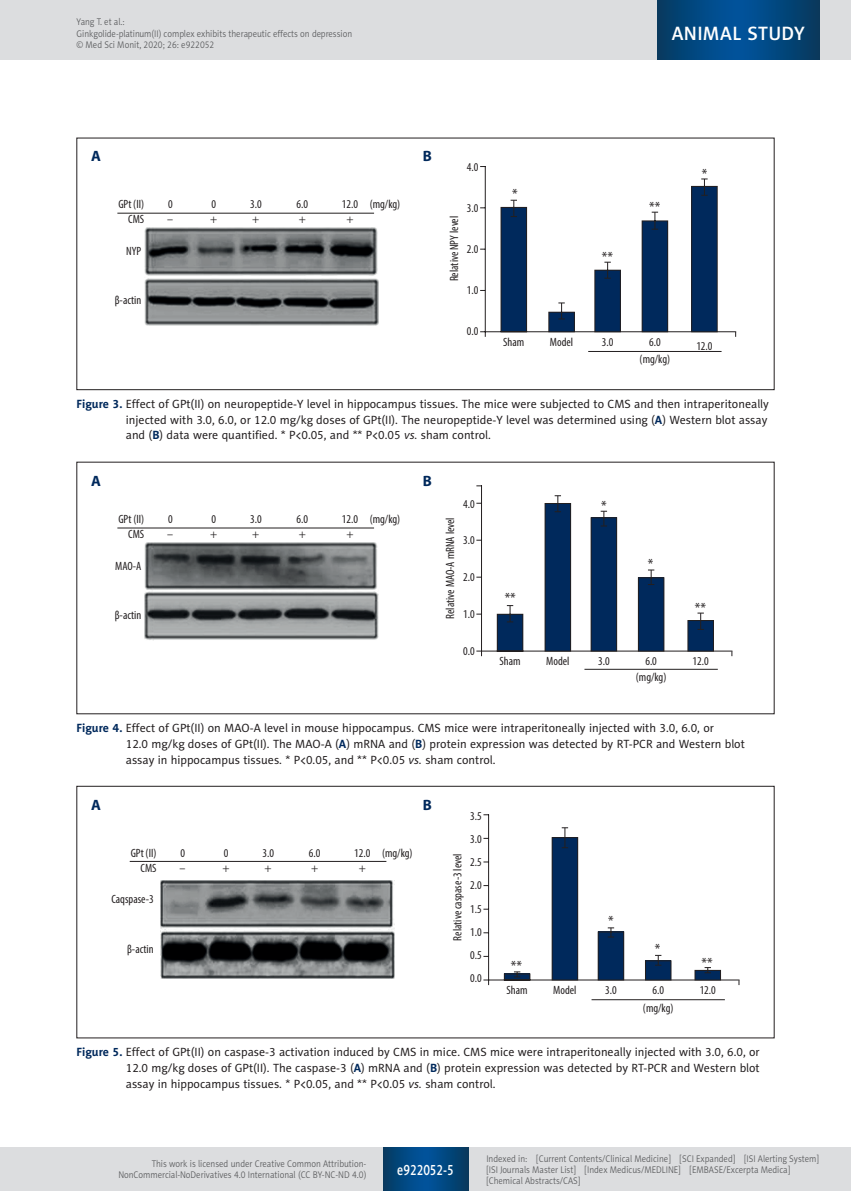
<style>
.page{position:relative;width:851px;height:1191px;background:#fff}
.page>*{position:absolute;margin:0;border:0;box-sizing:border-box;transform-origin:0 0}
.t1{font:19.5px "Naomi Sans EFN Medium";letter-spacing:.015em;color:#fff}
.t2{font:condensed 15px "Myriad Pro";color:#231f20}
.t3{font:15px "Naomi Sans EFN Medium";color:#fff;scale:.8 1}
.t4{font:700 15px "Myriad Pro";color:#00295c}
.MSM_Rycina_tytul{font:12px/15.8px "Naomi Sans EFN";color:#231f20;text-align:justify}
.t5{font:condensed 12px/15px "Myriad Pro";color:#231f20}
.t6{font:9.75px/11.2px "Naomi Sans EFN Light";color:#57585a;scale:.9 1}
.s1{font-weight:700;color:#00295c}
.s2{font-style:italic}
</style>
<div class="page">
<img style="left:145px;top:228px;width:233px;height:97px">
<svg style="left:480px;top:166px;width:256px;height:186px"></svg>
<svg style="left:548px;top:302px;width:27px;height:30px"></svg>
<svg style="left:594px;top:261px;width:27px;height:71px;background:#23436a"></svg>
<svg style="left:641px;top:211px;width:27px;height:121px;background:#1b3c66"></svg>
<svg style="left:690px;top:178px;width:27px;height:154px;background:#173a65"></svg>
<hr style="left:117px;top:213px;width:257px;height:1px;background:#231f20">
<div style="left:77px;top:138px;width:697px;height:252px;border:1px solid #231f20"></div>
<img style="left:144px;top:542px;width:234px;height:98px">
<svg style="left:476px;top:485px;width:256px;height:185px"></svg>
<svg style="left:544px;top:495px;width:27px;height:157px;background:#143662"></svg>
<svg style="left:590px;top:510px;width:27px;height:142px;background:#143661"></svg>
<svg style="left:637px;top:569px;width:27px;height:83px;background:#22426a"></svg>
<svg style="left:687px;top:612px;width:27px;height:40px"></svg>
<hr style="left:117px;top:527px;width:257px;height:1px;background:#231f20">
<img style="left:160px;top:880px;width:234px;height:98px">
<svg style="left:483px;top:814px;width:256px;height:186px"></svg>
<svg style="left:514px;top:971px;width:6px;height:6px"></svg>
<svg style="left:551px;top:827px;width:27px;height:153px;background:#183a64"></svg>
<svg style="left:597px;top:927px;width:27px;height:53px"></svg>
<svg style="left:644px;top:954px;width:27px;height:26px"></svg>
<svg style="left:694px;top:966px;width:27px;height:14px"></svg>
<hr style="left:130px;top:861px;width:256px;height:1px;background:#231f20">
<div style="left:77px;top:786px;width:697px;height:252px;border:1px solid #231f20"></div>
<div style="left:0;top:1148px;width:850px;height:43px;background:#dcdddf"></div>
<svg style="left:383px;top:1147px;width:85px;height:43px;background:#02477e"></svg>
<div style="left:0;top:0;width:850px;height:60px;background:#dcdddf"></div>
<svg style="left:657px;top:0;width:162px;height:60px;background:#02477e"></svg>
<p class="t6" style="left:77px;top:16px;width:307px">Yang T. et al.:<br>Ginkgolide-platinum(II) complex exhibits therapeutic effects on depression © Med Sci Monit, 2020; 26: e922052</p>
<h1 class="t1" style="left:671px;top:22px;width:134px">ANIMAL STUDY</h1>
<p class="t4" style="left:91px;top:147px;width:11px">A</p>
<p class="t4" style="left:423px;top:147px;width:11px">B</p>
<p class="t5" style="left:118px;top:197px;width:27px;text-align:right">GPt (II)<br>CMS</p>
<p class="t5" style="left:167px;top:197px;width:7px">0 –</p>
<p class="t5" style="left:210px;top:197px;width:9px">0 +</p>
<p class="t5" style="left:250px;top:197px;width:13px">3.0 +</p>
<p class="t5" style="left:296px;top:197px;width:13px">6.0 +</p>
<p class="t5" style="left:342px;top:197px;width:18px;text-align:center">12.0 +</p>
<p class="t5" style="left:369px;top:197px;width:32px">(mg/kg)</p>
<p class="t5" style="left:126px;top:243px;width:17px">NYP</p>
<p class="t5" style="left:115px;top:293px;width:28px">β-actin</p>
<p class="t5" style="left:446px;top:281px;width:67px;rotate:-90deg">Relative NPY level</p>
<p class="t5" style="left:467px;top:160px;width:13px">4.0</p>
<p class="t5" style="left:467px;top:201px;width:13px">3.0</p>
<p class="t5" style="left:467px;top:241px;width:13px">2.0</p>
<p class="t5" style="left:467px;top:282px;width:13px">1.0</p>
<p class="t5" style="left:467px;top:323px;width:13px">0.0</p>
<p class="t2" style="left:512px;top:185px;width:7px">*</p>
<p class="t5" style="left:503px;top:334px;width:22px">Sham</p>
<p class="t2" style="left:601px;top:248px;width:13px">**</p>
<p class="t5" style="left:550px;top:334px;width:25px">Model</p>
<p class="t5" style="left:601px;top:334px;width:13px">3.0</p>
<p class="t2" style="left:649px;top:198px;width:13px">**</p>
<p class="t2" style="left:701px;top:165px;width:7px">*</p>
<p class="t5" style="left:639px;top:333px;width:32px;line-height:17.5px;text-align:center">6.0 (mg/kg)</p>
<p class="t5" style="left:696px;top:339px;width:18px">12.0</p>
<p class="MSM_Rycina_tytul" style="left:126px;top:396px;width:644px;text-indent:-49px"><span class="s1">Figure 3.</span> Effect of GPt(II) on neuropeptide-Y level in hippocampus tissues. The mice were subjected to CMS and then intraperitoneally injected with 3.0, 6.0, or 12.0 mg/kg doses of GPt(II). The neuropeptide-Y level was determined using (<span class="s1">A</span>) Western blot assay and (<span class="s1">B</span>) data were quantified. * P&lt;0.05, and ** P&lt;0.05 <span class="s2">vs.</span> sham control.</p>
<p class="t4" style="left:91px;top:471px;width:11px">A</p>
<p class="t4" style="left:423px;top:471px;width:11px">B</p>
<p class="t5" style="left:118px;top:511px;width:27px;text-align:right">GPt (II)<br>CMS</p>
<p class="t5" style="left:167px;top:511px;width:7px">0 –</p>
<p class="t5" style="left:210px;top:511px;width:9px">0 +</p>
<p class="t5" style="left:250px;top:511px;width:13px">3.0 +</p>
<p class="t5" style="left:296px;top:511px;width:13px">6.0 +</p>
<p class="t5" style="left:342px;top:511px;width:18px;text-align:center">12.0 +</p>
<p class="t5" style="left:369px;top:511px;width:32px">(mg/kg)</p>
<p class="t5" style="left:115px;top:558px;width:27px">MAO-A</p>
<p class="t5" style="left:115px;top:607px;width:28px">β-actin</p>
<p class="t5" style="left:442px;top:619px;width:103px;rotate:-90deg">Relative MAO-A mRNA level</p>
<p class="t5" style="left:463px;top:496px;width:13px">4.0</p>
<p class="t5" style="left:463px;top:533px;width:13px">3.0</p>
<p class="t5" style="left:463px;top:569px;width:13px">2.0</p>
<p class="t5" style="left:463px;top:606px;width:13px">1.0</p>
<p class="t5" style="left:463px;top:643px;width:13px">0.0</p>
<p class="t2" style="left:504px;top:589px;width:13px">**</p>
<p class="t5" style="left:499px;top:653px;width:22px">Sham</p>
<p class="t2" style="left:601px;top:497px;width:7px">*</p>
<p class="t5" style="left:546px;top:653px;width:25px">Model</p>
<p class="t5" style="left:598px;top:653px;width:13px">3.0</p>
<p class="t2" style="left:647px;top:554px;width:7px">*</p>
<p class="t2" style="left:694px;top:598px;width:13px">**</p>
<p class="t5" style="left:635px;top:653px;width:32px;line-height:16px;text-align:center">6.0 (mg/kg)</p>
<p class="t5" style="left:692px;top:653px;width:18px">12.0</p>
<p class="MSM_Rycina_tytul" style="left:126px;top:720px;width:620px;text-align:left;text-indent:-49px"><span class="s1">Figure 4.</span> Effect of GPt(II) on MAO-A level in mouse hippocampus. CMS mice were intraperitoneally injected with 3.0, 6.0, or<br>12.0 mg/kg doses of GPt(II). The MAO-A (<span class="s1">A</span>) mRNA and (<span class="s1">B</span>) protein expression was detected by RT-PCR and Western blot assay in hippocampus tissues. * P&lt;0.05, and ** P&lt;0.05 <span class="s2">vs.</span> sham control.</p>
<p class="t4" style="left:91px;top:795px;width:11px">A</p>
<p class="t4" style="left:423px;top:795px;width:11px">B</p>
<p class="t5" style="left:131px;top:845px;width:27px;text-align:right">GPt (II)<br>CMS</p>
<p class="t5" style="left:180px;top:845px;width:7px">0 –</p>
<p class="t5" style="left:222px;top:845px;width:9px">0 +</p>
<p class="t5" style="left:262px;top:845px;width:13px">3.0 +</p>
<p class="t5" style="left:309px;top:845px;width:13px">6.0 +</p>
<p class="t5" style="left:354px;top:845px;width:18px;text-align:center">12.0 +</p>
<p class="t5" style="left:382px;top:845px;width:32px">(mg/kg)</p>
<p class="t5" style="left:111px;top:891px;width:44px">Caqspase-3</p>
<p class="t5" style="left:127px;top:941px;width:28px">β-actin</p>
<p class="t5" style="left:470px;top:804px;width:13px;line-height:23.2px;text-align:justify">3.5<br>3.0<br>2.5<br>2.0<br>1.5<br>1.0<br>0.5<br>0.0</p>
<p class="t5" style="left:449px;top:940px;width:89px;rotate:-90deg">Relative caspase-3 level</p>
<p class="t2" style="left:510px;top:957px;width:13px">**</p>
<p class="t5" style="left:506px;top:982px;width:22px">Sham</p>
<p class="t2" style="left:608px;top:912px;width:7px">*</p>
<p class="t5" style="left:553px;top:982px;width:25px">Model</p>
<p class="t5" style="left:605px;top:982px;width:13px">3.0</p>
<p class="t2" style="left:654px;top:940px;width:7px">*</p>
<p class="t5" style="left:643px;top:981px;width:32px;line-height:17.5px;text-align:center">6.0 (mg/kg)</p>
<p class="t5" style="left:699px;top:982px;width:18px">12.0</p>
<p class="t2" style="left:701px;top:953px;width:13px">**</p>
<p class="MSM_Rycina_tytul" style="left:126px;top:1044px;width:635px;text-indent:-49px"><span class="s1">Figure 5.</span> Effect of GPt(II) on caspase-3 activation induced by CMS in mice. CMS mice were intraperitoneally injected with 3.0, 6.0, or 12.0 mg/kg doses of GPt(II). The caspase-3 (<span class="s1">A</span>) mRNA and (<span class="s1">B</span>) protein expression was detected by RT-PCR and Western blot assay in hippocampus tissues. * P&lt;0.05, and ** P&lt;0.05 <span class="s2">vs.</span> sham control.</p>
<p class="t6" style="left:118px;top:1158px;width:277px;text-align:right">This work is licensed under Creative Common Attribution-<br>NonCommercial-NoDerivatives 4.0 International (CC BY-NC-ND 4.0)</p>
<p class="t3" style="left:397px;top:1160px;width:72px">e922052-5</p>
<p class="t6" style="left:486px;top:1152px;width:371px">Indexed in: [Current Contents/Clinical Medicine] [SCI Expanded] [ISI Alerting System] [ISI Journals Master List] [Index Medicus/MEDLINE] [EMBASE/Excerpta Medica] [Chemical Abstracts/CAS]</p>
</div>
